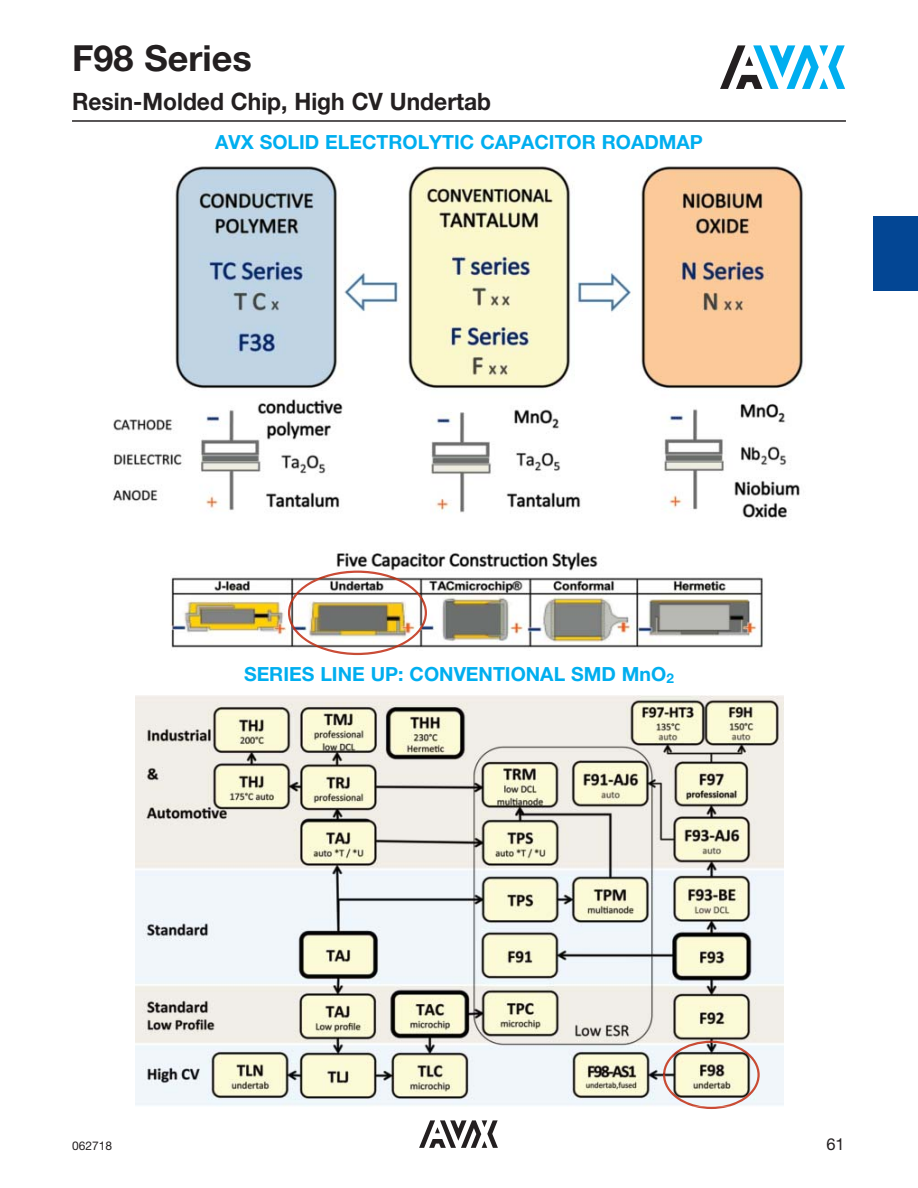
<style>
.page{position:relative;width:918px;height:1188px;background:#fff}
.page>*{position:absolute;margin:0;border:0;box-sizing:border-box;transform-origin:0 0}
.t1{font:700 36px "Helvetica Neue LT Std";color:#231f20}
.t2{font:700 24px "Helvetica Neue LT Std";color:#231f20;scale:.95 1}
.t3{font:700 19.5px "Helvetica Neue LT Std";color:#00aeef}
.t4{font:16.5px "Helvetica Neue LT Std";color:#231f20}
.t5{font:12px "Helvetica Neue LT Std";color:#231f20}
.s1{font-size:13.5px}
</style>
<div class="page">
<div style="left:873px;top:216px;width:45px;height:75px;background:#034694"></div>
<svg style="left:720px;top:45px;width:125px;height:44px"></svg>
<svg style="left:419px;top:1120px;width:79px;height:28px"></svg>
<hr style="left:72px;top:120px;width:774px;height:2px;background:#231f20">
<img style="left:113px;top:166px;width:692px;height:490px">
<img style="left:136px;top:696px;width:648px;height:410px">
<img style="left:288px;top:571px;width:139px;height:84px">
<svg style="left:692px;top:1106px;width:38px;height:3px"></svg>
<img style="left:663px;top:1041px;width:97px;height:65px">
<h1 class="t1" style="left:72px;top:45px;width:181px">F98 Series</h1>
<p class="t2" style="left:72px;top:93px;width:443px">Resin-Molded Chip, High CV Undertab</p>
<p class="t3" style="left:215px;top:135px;width:489px">AVX SOLID ELECTROLYTIC CAPACITOR ROADMAP</p>
<p class="t3" style="left:244px;top:667px;width:431px">SERIES LINE UP: CONVENTIONAL SMD MnO<span class="s1">2</span></p>
<p class="t5" style="left:72px;top:1142px;width:42px">062718</p>
<p class="t4" style="left:826px;top:1139px;width:20px">61</p>
</div>
